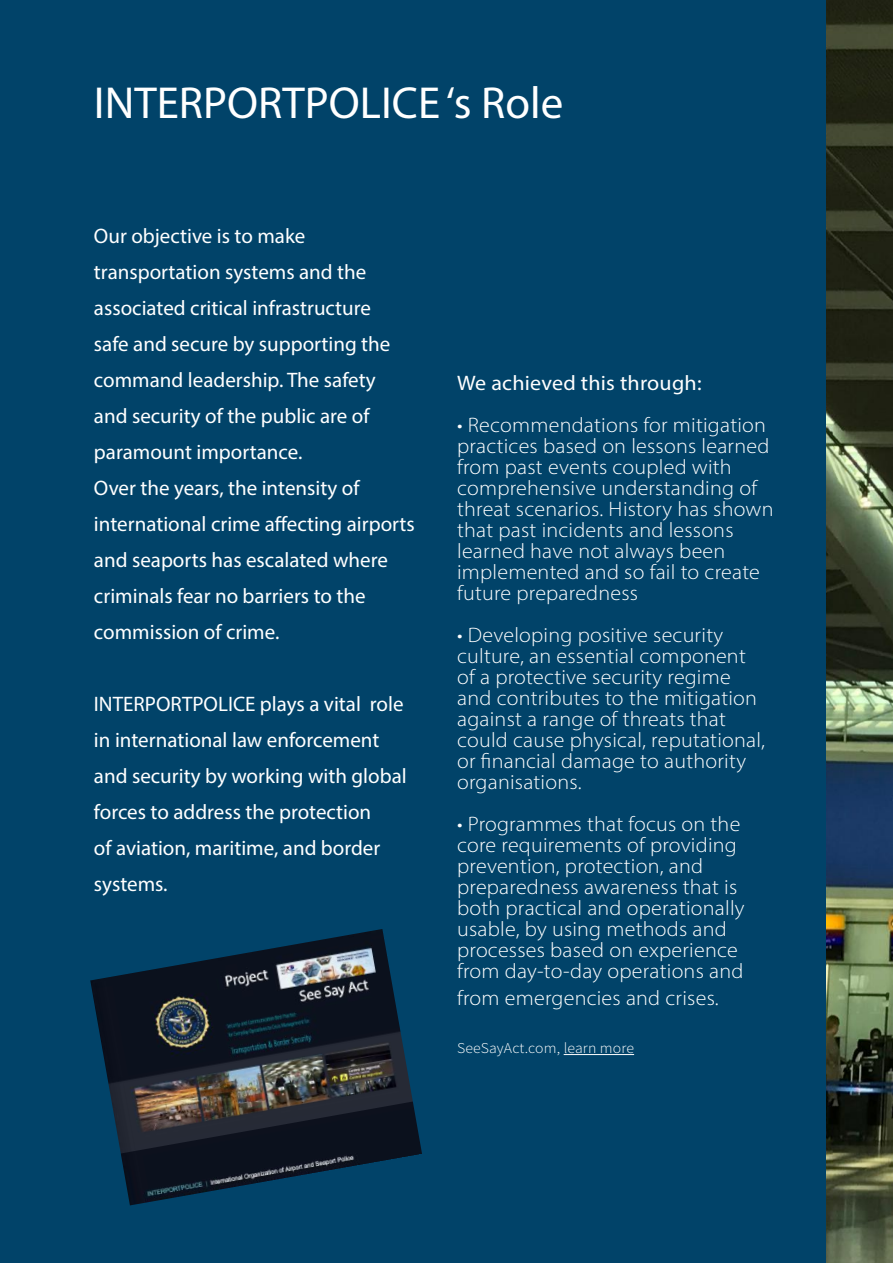
<style>
.page{position:relative;width:893px;height:1263px;background:#fff}
.page>*{position:absolute;margin:0;border:0;box-sizing:border-box;transform-origin:0 0}
.t1{font:45px "Myriad Pro";color:#fff}
.t2{font:300 21px/21px "Myriad Pro";letter-spacing:.01em;color:#fff;scale:1.05 1}
.t3{font:21px/36px "Myriad Pro";color:#fff}
.t4{font:21px "Myriad Pro";color:#fff;scale:1.05 1}
.t5{font:300 15px "Source Sans Pro";letter-spacing:.01em;color:#fff;scale:1.05 1}
</style>
<div class="page">
<img style="left:826px;top:0;width:67px;height:1263px">
<div style="left:0;top:0;width:826px;height:1263px;background:#014369"></div>
<hr style="left:564px;top:1054px;width:70px;height:1px;background:#fff">
<img style="left:90px;top:929px;width:332px;height:276px">
<h1 class="t1" style="left:94px;top:75px;width:471px">INTERPORTPOLICE ‘s Role</h1>
<p class="t3" style="left:94px;top:218px;width:322px">Our objective is to make transportation systems and the associated critical infrastructure<br>safe and secure by supporting the command leadership. The safety<br>and security of the public are of paramount importance.<br>Over the years, the intensity of international crime affecting airports and seaports has escalated where criminals fear no barriers to the commission of crime.</p>
<p class="t3" style="left:94px;top:686px;width:314px">INTERPORTPOLICE plays a vital role in international law enforcement and security by working with global forces to address the protection<br>of aviation, maritime, and border systems.</p>
<p class="t4" style="left:457px;top:370px;width:234px">We achieved this through:</p>
<p class="t2" style="left:457px;top:414px;width:303px">• Recommendations for mitigation practices based on lessons learned from past events coupled with comprehensive understanding of threat scenarios. History has shown that past incidents and lessons learned have not always been implemented and so fail to create future preparedness</p>
<p class="t2" style="left:457px;top:624px;width:295px">• Developing positive security culture, an essential component of a protective security regime and contributes to the mitigation against a range of threats that could cause physical, reputational, or financial damage to authority organisations.</p>
<p class="t2" style="left:457px;top:813px;width:275px">• Programmes that focus on the core requirements of providing prevention, protection, and preparedness awareness that is both practical and operationally usable, by using methods and processes based on experience from day-to-day operations and</p>
<p class="t2" style="left:457px;top:987px;width:251px">from emergencies and crises.</p>
<p class="t5" style="left:457px;top:1039px;width:170px">SeeSayAct.com, learn more</p>
</div>
